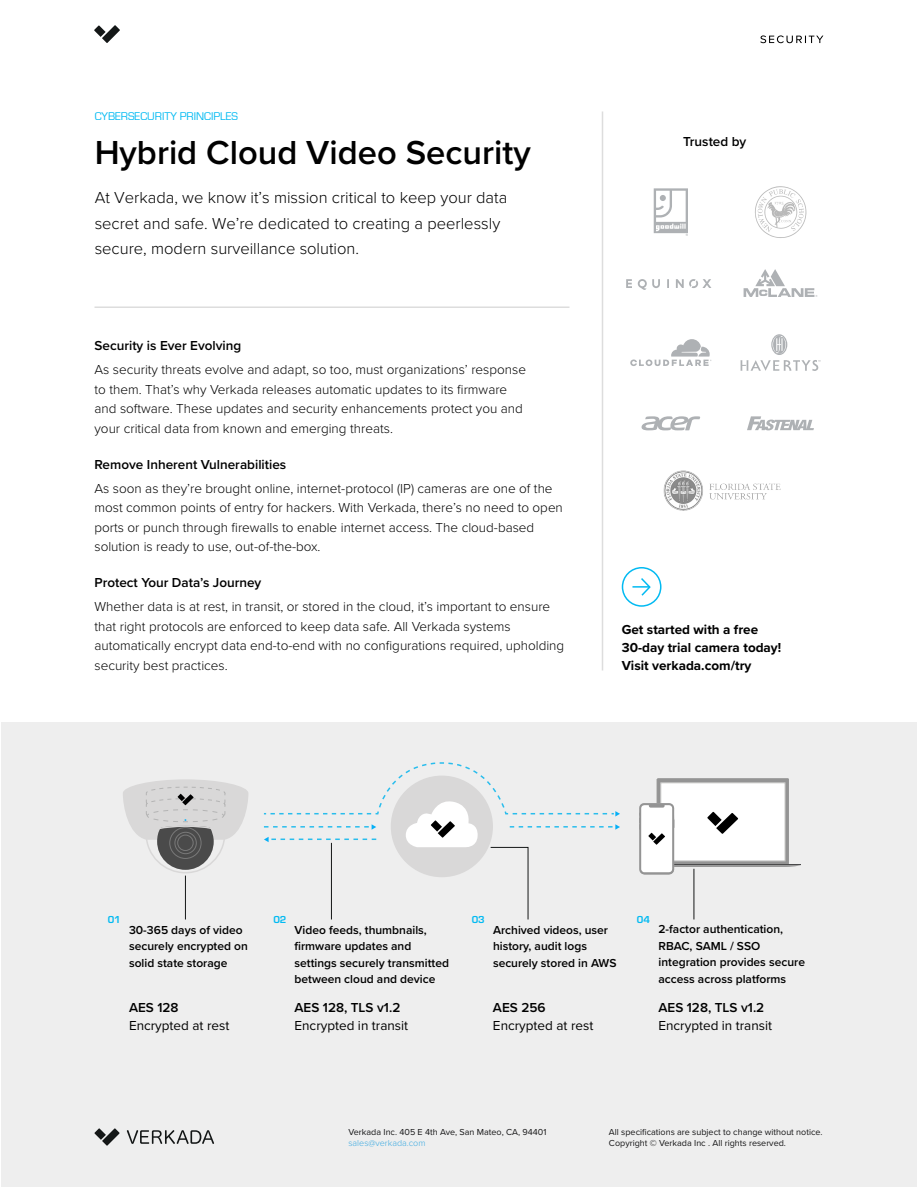
<style>
.page{position:relative;width:918px;height:1188px;background:#fff}
.page>*{position:absolute;margin:0;border:0;box-sizing:border-box;transform-origin:0 0}
.t1{font:600 34.5px "Proxima Nova";color:#000}
.t2{font:300 16.5px/25.5px "Proxima Nova";color:#000}
.t3{font:300 13.5px/19.5px "Proxima Nova";color:#000}
.t4{font:600 13.5px "Proxima Nova";color:#000}
.t5{font:13.5px "Proxima Nova";color:#000}
.t6{font:700 13.5px/18px "Proxima Nova";color:#000}
.t7{font:600 12px/16.5px "Proxima Nova";color:#000}
.t8{font:11.55px "Eurostile";color:#02baf2}
.t9{font:700 10.5px "Eurostile";color:#02baf2}
.t10{font:9px/10.8px "Proxima Nova";color:#161617}
.t11{font:300 9px "Proxima Nova";color:#3caae1}
</style>
<div class="page">
<div style="left:1px;top:723px;width:916px;height:464px;background:#eee"></div>
<svg style="left:94px;top:1128px;width:26px;height:18px"></svg>
<svg style="left:127px;top:1130px;width:87px;height:14px"></svg>
<svg style="left:760px;top:35px;width:63px;height:8px"></svg>
<svg style="left:94px;top:25px;width:26px;height:18px"></svg>
<svg style="left:657px;top:778px;width:132px;height:87px"></svg>
<div style="left:661px;top:783px;width:124px;height:78px;background:#fff;border:1px solid #c9c9c8"></div>
<svg style="left:639px;top:803px;width:162px;height:72px"></svg>
<svg style="left:123px;top:779px;width:125px;height:94px"></svg>
<hr style="left:185px;top:876px;width:1px;height:43px;background:#141717">
<hr style="left:694px;top:869px;width:1px;height:50px;background:#141717">
<svg style="left:263px;top:762px;width:357px;height:158px"></svg>
<div style="left:622px;top:567px;width:39px;height:40px;border:2px solid #02baf2;border-radius:50%"></div>
<svg style="left:632px;top:578px;width:19px;height:18px"></svg>
<hr style="left:94px;top:306px;width:476px;height:2px;background:#ddd">
<svg style="left:755px;top:186px;width:51px;height:52px"></svg>
<svg style="left:641px;top:416px;width:59px;height:14px"></svg>
<svg style="left:626px;top:279px;width:85px;height:11px"></svg>
<svg style="left:744px;top:269px;width:73px;height:28px"></svg>
<svg style="left:747px;top:416px;width:67px;height:14px"></svg>
<svg style="left:771px;top:334px;width:16px;height:21px"></svg>
<svg style="left:740px;top:360px;width:81px;height:11px"></svg>
<svg style="left:772px;top:335px;width:14px;height:19px"></svg>
<svg style="left:654px;top:188px;width:34px;height:48px"></svg>
<svg style="left:630px;top:339px;width:81px;height:27px"></svg>
<img style="left:663px;top:470px;width:118px;height:41px">
<hr style="left:602px;top:112px;width:1px;height:559px;background:#ddd">
<p class="t8" style="left:95px;top:110px;width:145px">CYBERSECURITY PRINCIPLES</p>
<h1 class="t1" style="left:95px;top:132px;width:438px">Hybrid Cloud Video Security</h1>
<p class="t2" style="left:95px;top:184px;width:414px">At Verkada, we know it’s mission critical to keep your data secret and safe. We’re dedicated to creating a peerlessly secure, modern surveillance solution.</p>
<p class="t4" style="left:94px;top:336px;width:148px">Security is Ever Evolving</p>
<p class="t3" style="left:94px;top:359px;width:433px">As security threats evolve and adapt, so too, must organizations’ response to them. That’s why Verkada releases automatic updates to its firmware and software. These updates and security enhancements protect you and your critical data from known and emerging threats.</p>
<p class="t4" style="left:94px;top:454px;width:193px">Remove Inherent Vulnerabilities</p>
<p class="t3" style="left:94px;top:478px;width:470px">As soon as they’re brought online, internet-protocol (IP) cameras are one of the most common points of entry for hackers. With Verkada, there’s no need to open ports or punch through firewalls to enable internet access. The cloud-based solution is ready to use, out-of-the-box.</p>
<p class="t4" style="left:94px;top:573px;width:168px">Protect Your Data’s Journey</p>
<p class="t3" style="left:94px;top:596px;width:471px">Whether data is at rest, in transit, or stored in the cloud, it’s important to ensure that right protocols are enforced to keep data safe. All Verkada systems automatically encrypt data end-to-end with no configurations required, upholding security best practices.</p>
<p class="t4" style="left:683px;top:132px;width:65px">Trusted by</p>
<p class="t6" style="left:622px;top:620px;width:161px">Get started with a free<br>30-day trial camera today!<br>Visit verkada.com/try</p>
<p class="t9" style="left:108px;top:912px;width:15px">01</p>
<p class="t9" style="left:273px;top:912px;width:15px">02</p>
<p class="t9" style="left:472px;top:912px;width:15px">03</p>
<p class="t9" style="left:637px;top:912px;width:15px">04</p>
<p class="t7" style="left:493px;top:921px;width:125px">Archived videos, user history, audit logs securely stored in AWS</p>
<p class="t7" style="left:129px;top:921px;width:120px">30-365 days of video securely encrypted on solid state storage</p>
<p class="t4" style="left:129px;top:998px;width:51px">AES 128</p>
<p class="t5" style="left:129px;top:1016px;width:102px">Encrypted at rest</p>
<p class="t7" style="left:295px;top:921px;width:156px">Video feeds, thumbnails, firmware updates and settings securely transmitted between cloud and device</p>
<p class="t4" style="left:295px;top:998px;width:107px">AES 128, TLS v1.2</p>
<p class="t5" style="left:295px;top:1016px;width:115px">Encrypted in transit</p>
<p class="t4" style="left:493px;top:998px;width:54px">AES 256</p>
<p class="t5" style="left:493px;top:1016px;width:102px">Encrypted at rest</p>
<p class="t7" style="left:658px;top:921px;width:148px">2-factor authentication,<br>RBAC, SAML / SSO integration provides secure access across platforms</p>
<p class="t4" style="left:658px;top:998px;width:107px">AES 128, TLS v1.2</p>
<p class="t5" style="left:658px;top:1016px;width:115px">Encrypted in transit</p>
<p class="t10" style="left:349px;top:1126px;width:199px">Verkada Inc. 405 E 4th Ave, San Mateo, CA, 94401</p>
<p class="t11" style="left:349px;top:1136px;width:78px">sales@verkada.com</p>
<p class="t10" style="left:609px;top:1126px;width:215px">All specifications are subject to change without notice.<br>Copyright © Verkada Inc . All rights reserved.</p>
</div>
